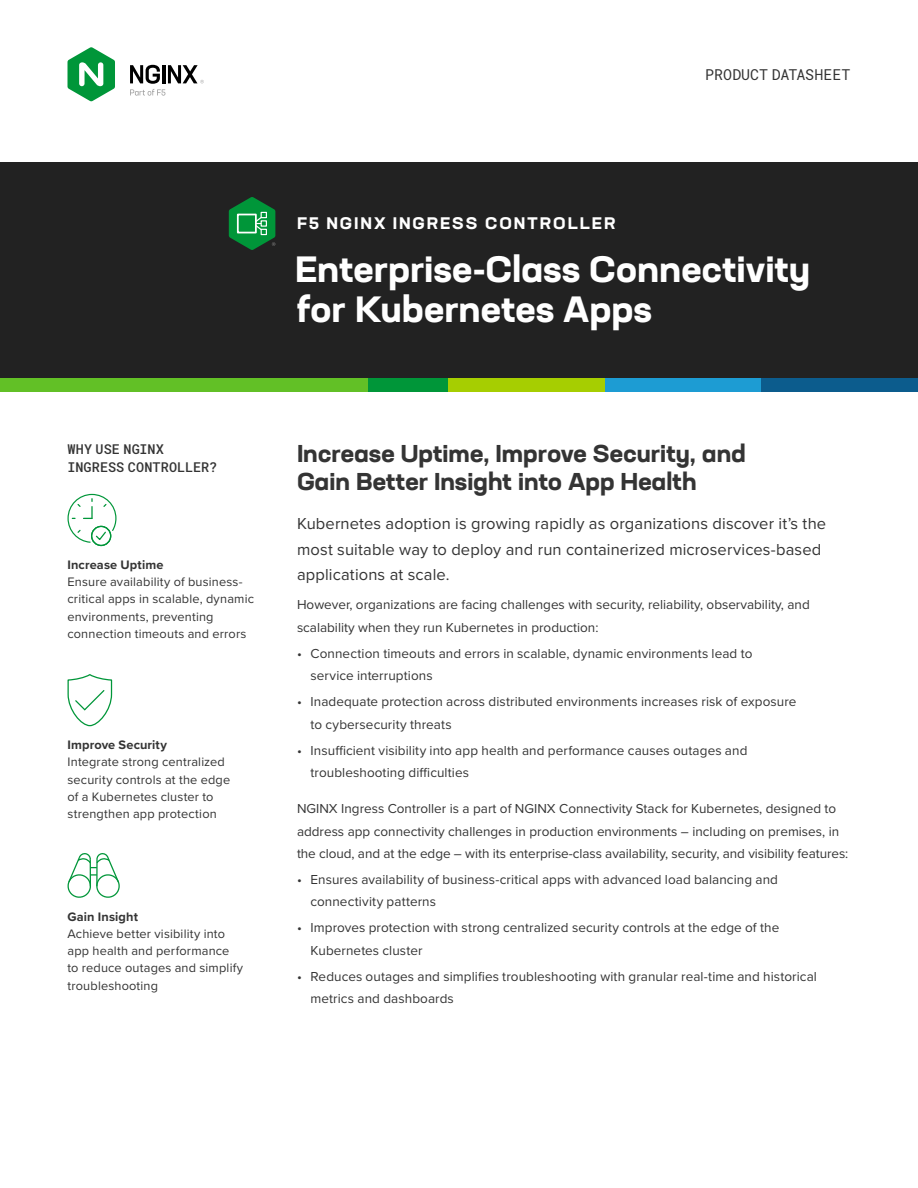
<style>
.page{position:relative;width:918px;height:1188px;background:#fff}
.page>*{position:absolute;margin:0;border:0;box-sizing:border-box;transform-origin:0 0}
.t1{font:700 expanded 36px/40.5px "Neusa Next Std";letter-spacing:-.015em;color:#fff}
.t2{font:700 expanded 24px/28.5px "Neusa Next Std";letter-spacing:-.015em;color:#343434}
.t3{font:16.5px/25.5px "Proxima Nova";letter-spacing:.01em;color:#343434}
.t4{font:700 expanded 16.5px "Neusa Next Std";letter-spacing:.115em;color:#fff}
.t5{font:15px "Roboto Mono";letter-spacing:-.005em;color:#343434}
.t6{font:13.5px/22.5px "Proxima Nova";letter-spacing:.005em;color:#343434}
.t7{font:500 13.5px/18px "Roboto Mono";letter-spacing:.01em;color:#343434}
.t8{font:12.75px/17.2px "Proxima Nova";letter-spacing:.015em;color:#343434}
.t9{font:700 12.75px "Proxima Nova";letter-spacing:.01em;color:#343434}
</style>
<div class="page">
<svg style="left:68px;top:47px;width:47px;height:54px"></svg>
<svg style="left:130px;top:65px;width:74px;height:31px"></svg>
<div style="left:0;top:162px;width:918px;height:216px;background:#222"></div>
<div style="left:0;top:378px;width:368px;height:13px;background:#62c026"></div>
<div style="left:368px;top:378px;width:80px;height:13px;background:#009639"></div>
<div style="left:448px;top:378px;width:157px;height:13px;background:#a6ce01"></div>
<div style="left:605px;top:378px;width:156px;height:13px;background:#1d9cd3"></div>
<div style="left:761px;top:378px;width:157px;height:13px;background:#0c5c8d"></div>
<svg style="left:68px;top:494px;width:49px;height:49px"></svg>
<div style="left:91px;top:526px;width:20px;height:20px;border:1px solid #009639;border-radius:50%"></div>
<svg style="left:68px;top:674px;width:44px;height:52px"></svg>
<svg style="left:68px;top:853px;width:52px;height:45px"></svg>
<svg style="left:229px;top:197px;width:46px;height:53px"></svg>
<p class="t5" style="left:705px;top:64px;width:147px">PRODUCT DATASHEET</p>
<p class="t4" style="left:297px;top:213px;width:320px">F5 NGINX INGRESS CONTROLLER</p>
<h1 class="t1" style="left:295px;top:248px;width:517px">Enterprise-Class Connectivity for Kubernetes Apps</h1>
<p class="t7" style="left:67px;top:440px;width:151px">WHY USE NGINX<br>INGRESS CONTROLLER?</p>
<p class="t9" style="left:68px;top:555px;width:98px">Increase Uptime</p>
<p class="t8" style="left:68px;top:573px;width:188px">Ensure availability of business&shy;critical apps in scalable, dynamic environments, preventing connection timeouts and errors</p>
<p class="t9" style="left:68px;top:735px;width:101px">Improve Security</p>
<p class="t8" style="left:68px;top:753px;width:164px">Integrate strong centralized security controls at the edge of a Kubernetes cluster to strengthen app protection</p>
<p class="t9" style="left:68px;top:907px;width:72px">Gain Insight</p>
<p class="t8" style="left:68px;top:924px;width:177px">Achieve better visibility into app health and performance to reduce outages and simplify troubleshooting</p>
<h2 class="t2" style="left:297px;top:438px;width:451px">Increase Uptime, Improve Security, and<br>Gain Better Insight into App Health</h2>
<p class="t3" style="left:297px;top:510px;width:531px">Kubernetes adoption is growing rapidly as organizations discover it’s the most suitable way to deploy and run containerized microservices-based applications at scale.</p>
<p class="t6" style="left:297px;top:593px;width:514px">However, organizations are facing challenges with security, reliability, observability, and scalability when they run Kubernetes in production:</p>
<p class="t6" style="left:310px;top:641px;width:443px;text-indent:-14px">• Connection timeouts and errors in scalable, dynamic environments lead to service interruptions</p>
<p class="t6" style="left:310px;top:690px;width:488px;text-indent:-14px">• Inadequate protection across distributed environments increases risk of exposure to cybersecurity threats</p>
<p class="t6" style="left:310px;top:738px;width:438px;text-indent:-14px">• Insufficient visibility into app health and performance causes outages and troubleshooting difficulties</p>
<p class="t6" style="left:297px;top:797px;width:553px">NGINX Ingress Controller is a part of NGINX Connectivity Stack for Kubernetes, designed to address app connectivity challenges in production environments – including on premises, in the cloud, and at the edge – with its enterprise-class availability, security, and visibility features:</p>
<p class="t6" style="left:310px;top:868px;width:469px;text-indent:-14px">• Ensures availability of business-critical apps with advanced load balancing and connectivity patterns</p>
<p class="t6" style="left:310px;top:916px;width:470px;text-indent:-14px">• Improves protection with strong centralized security controls at the edge of the<br>Kubernetes cluster</p>
<p class="t6" style="left:310px;top:964px;width:508px;text-indent:-14px">• Reduces outages and simplifies troubleshooting with granular real-time and historical metrics and dashboards</p>
</div>
